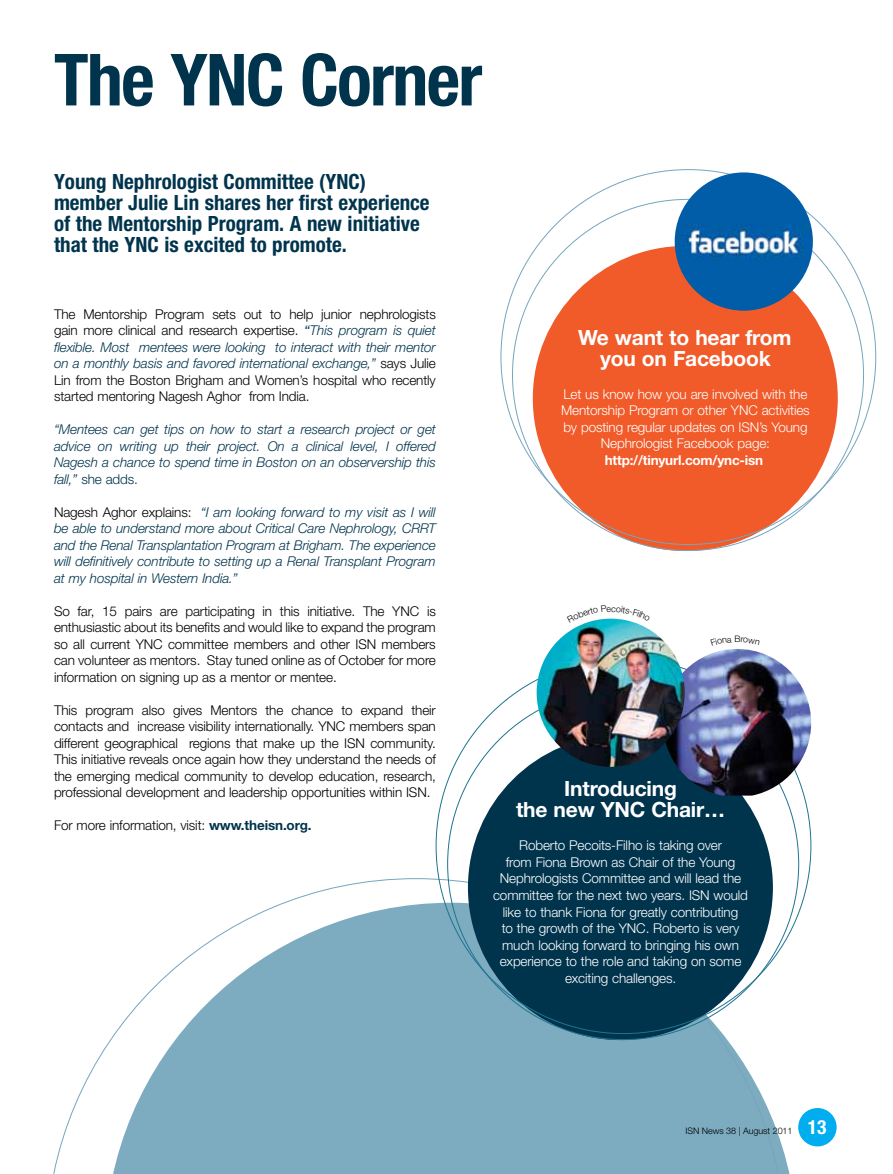
<style>
.page{position:relative;width:893px;height:1174px;background:#fff}
.page>*{position:absolute;margin:0;border:0;box-sizing:border-box;transform-origin:0 0}
.t1{font:700 condensed 72px "Helvetica Neue LT Std";letter-spacing:-.025em;color:#00344d}
.t2{font:700 condensed 21px/21px "Helvetica Neue LT Std";color:#00344d}
.t3{font:700 21px/21px "Helvetica Neue LT Std";letter-spacing:-.01em;color:#fff;text-align:center}
.t4{font:300 13.5px/16.5px "Helvetica Neue LT Std";letter-spacing:-.01em;color:#000;text-align:justify}
.t5{font:italic 300 13.5px/16.5px "Helvetica Neue LT Std";letter-spacing:-.01em;color:#00344d;text-align:justify}
.t6{font:300 13.5px/16.5px "Helvetica Neue LT Std";letter-spacing:-.01em;color:#fff;text-align:center}
.t7{font:700 13.5px "Helvetica Neue LT Std";letter-spacing:-.015em;color:#fff}
.t8{font:300 9px "Helvetica Neue LT Std";letter-spacing:-.01em;color:#000}
.s1{font-weight:400;font-style:italic;color:#00344d}
.s2{font-style:italic;color:#00344d}
.s3{font-style:normal}
.s4{font-style:normal;color:#000}
.s5{font-weight:700;color:#00344d}
.s6{font-weight:700;font-stretch:condensed;font-size:19.5px;color:#fff}
</style>
<div class="page">
<svg style="left:53px;top:878px;width:733px;height:296px"></svg>
<div style="left:468px;top:735px;width:305px;height:305px;background:#00344d;border-radius:50%"></div>
<img style="left:666px;top:649px;width:145px;height:146px">
<img style="left:537px;top:618px;width:148px;height:149px;border-radius:74px">
<div style="left:533px;top:246px;width:305px;height:305px;background:#f15a29;border-radius:50%"></div>
<img style="left:675px;top:172px;width:138px;height:139px;border-radius:69px">
<div style="left:798px;top:1108px;width:39px;height:38px;background:#00aeef;border-radius:50%"></div>
<svg style="left:589px;top:618px;width:44px;height:4px"></svg>
<h1 class="t1" style="left:54px;top:36px;width:430px">The YNC Corner</h1>
<h2 class="t2" style="left:54px;top:171px;width:377px">Young Nephrologist Committee (YNC) member Julie Lin shares her first experience of the Mentorship Program. A new initiative that the YNC is excited to promote.</h2>
<p class="t4" style="left:54px;top:305px;width:383px">The Mentorship Program sets out to help junior nephrologists gain more clinical and research expertise. <span class="s1">“</span><span class="s2">This program is quiet flexible. Most mentees were looking to interact with their mentor on a monthly basis and favored international exchange,”</span> says Julie Lin from the Boston Brigham and Women’s hospital who recently started mentoring Nagesh Aghor from India.</p>
<p class="t5" style="left:54px;top:421px;width:383px">“Mentees can get tips on how to start a research project or get advice on writing up their project. On a clinical level, I offered Nagesh a chance to spend time in Boston on an observership this fall,” <span class="s3">she adds.</span></p>
<p class="t5" style="left:54px;top:503px;width:383px"><span class="s4">Nagesh Aghor explains:</span> “I am looking forward to my visit as I will be able to understand more about Critical Care Nephrology, CRRT and the Renal Transplantation Program at Brigham. The experience will definitively contribute to setting up a Renal Transplant Program at my hospital in Western India.”</p>
<p class="t4" style="left:54px;top:602px;width:383px">So far, 15 pairs are participating in this initiative. The YNC is enthusiastic about its benefits and would like to expand the program so all current YNC committee members and other ISN members can volunteer as mentors. Stay tuned online as of October for more information on signing up as a mentor or mentee.</p>
<p class="t4" style="left:54px;top:701px;width:383px">This program also gives Mentors the chance to expand their contacts and increase visibility internationally. YNC members span different geographical regions that make up the ISN community.<br>This initiative reveals once again how they understand the needs of the emerging medical community to develop education, research, professional development and leadership opportunities within ISN.</p>
<p class="t4" style="left:54px;top:817px;width:259px">For more information, visit: <span class="s5">www.theisn.org.</span></p>
<h2 class="t3" style="left:578px;top:326px;width:215px">We want to hear from you on Facebook</h2>
<p class="t6" style="left:561px;top:385px;width:250px">Let us know how you are involved with the Mentorship Program or other YNC activities by posting regular updates on ISN’s Young Nephrologist Facebook page:</p>
<p class="t7" style="left:605px;top:452px;width:160px">http://tinyurl.com/ync-isn</p>
<h2 class="t3" style="left:516px;top:778px;width:210px">Introducing<br>the new YNC Chair…</h2>
<p class="t6" style="left:493px;top:837px;width:256px">Roberto Pecoits-Filho is taking over<br>from Fiona Brown as Chair of the Young Nephrologists Committee and will lead the committee for the next two years. ISN would like to thank Fiona for greatly contributing<br>to the growth of the YNC. Roberto is very much looking forward to bringing his own experience to the role and taking on some exciting challenges.</p>
<p class="t8" style="left:685px;top:1125px;width:142px">ISN News 38 | August 2011 <span class="s6">13</span></p>
</div>
